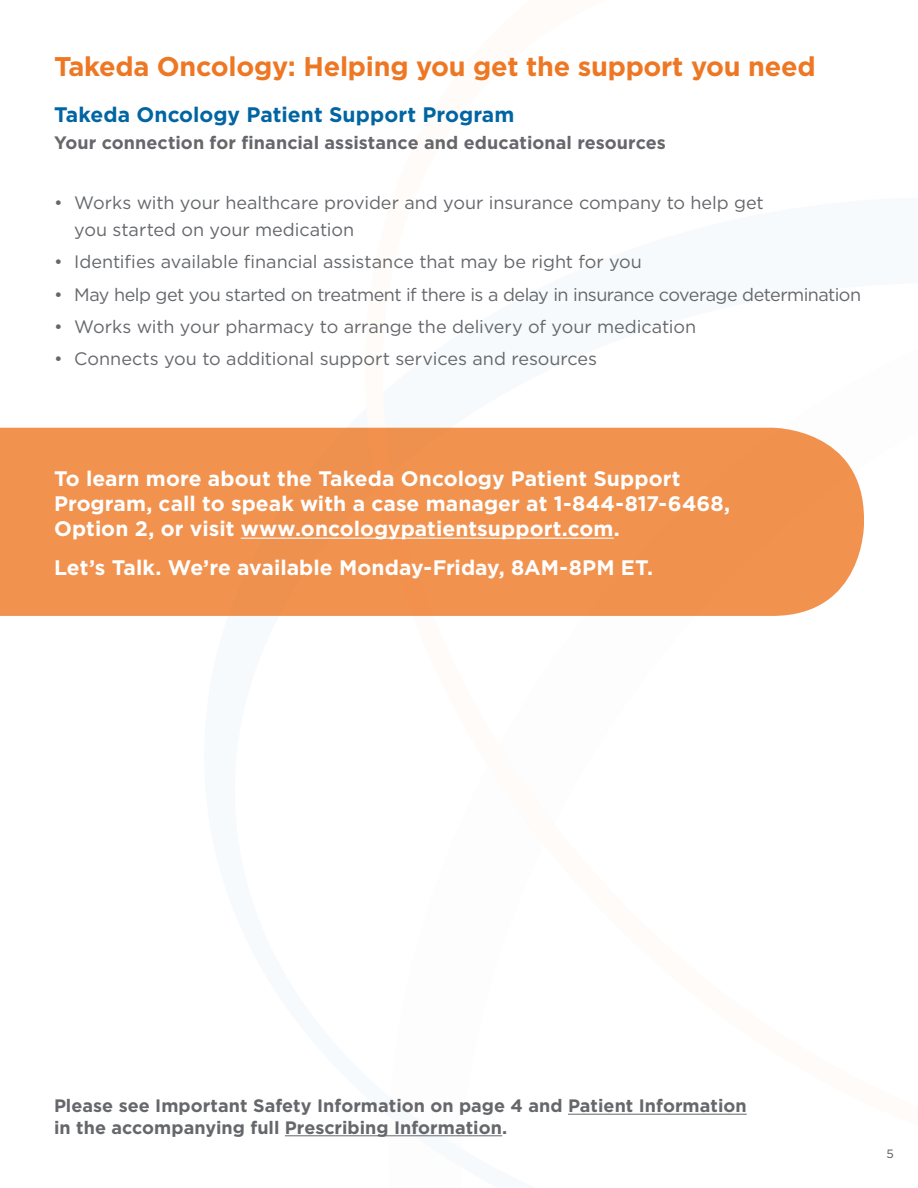
<style>
.page{position:relative;width:918px;height:1188px;background:#fff}
.page>*{position:absolute;margin:0;border:0;box-sizing:border-box;transform-origin:0 0}
.t1{font:700 27px "Gotham";letter-spacing:-.01em;color:#ee7723}
.t2{font:700 21px/25.2px "Gotham";color:#fff}
.t3{font:700 21px "Gotham";color:#0065a2}
.t4{font:18px/27px "Gotham";letter-spacing:-.005em;color:#65676b}
.t5{font:700 18px/21.6px "Gotham";letter-spacing:.005em;color:#65676b}
.t6{font:18px "Gotham";letter-spacing:-.03em;color:#65676b}
.t7{font:12px "Gotham";color:#54555a}
</style>
<div class="page">
<div style="left:0;top:428px;width:864px;height:188px;background:#f1924f"></div>
<hr style="left:241px;top:538px;width:373px;height:1px;background:#fff">
<hr style="left:568px;top:1114px;width:179px;height:1px;background:#65676b">
<hr style="left:285px;top:1135px;width:217px;height:1px;background:#65676b">
<h1 class="t1" style="left:54px;top:48px;width:763px">Takeda Oncology: Helping you get the support you need</h1>
<p class="t3" style="left:54px;top:101px;width:462px">Takeda Oncology Patient Support Program</p>
<p class="t5" style="left:54px;top:132px;width:613px">Your connection for financial assistance and educational resources</p>
<p class="t4" style="left:74px;top:189px;width:691px;text-indent:-20px">• Works with your healthcare provider and your insurance company to help get you started on your medication</p>
<p class="t4" style="left:54px;top:248px;width:590px">• Identifies available financial assistance that may be right for you</p>
<p class="t6" style="left:54px;top:283px;width:809px">• May help get you started on treatment if there is a delay in insurance coverage determination</p>
<p class="t4" style="left:54px;top:313px;width:644px">• Works with your pharmacy to arrange the delivery of your medication</p>
<p class="t4" style="left:54px;top:345px;width:545px">• Connects you to additional support services and resources</p>
<p class="t2" style="left:54px;top:466px;width:678px">To learn more about the Takeda Oncology Patient Support<br>Program, call to speak with a case manager at 1-844-817-6468,<br>Option 2, or visit www.oncologypatientsupport.com.</p>
<p class="t2" style="left:54px;top:555px;width:601px">Let’s Talk. We’re available Monday-Friday, 8AM-8PM ET.</p>
<p class="t5" style="left:54px;top:1095px;width:694px">Please see Important Safety Information on page 4 and Patient Information in the accompanying full Prescribing Information.</p>
<p class="t7" style="left:887px;top:1146px;width:9px">5</p>
</div>
